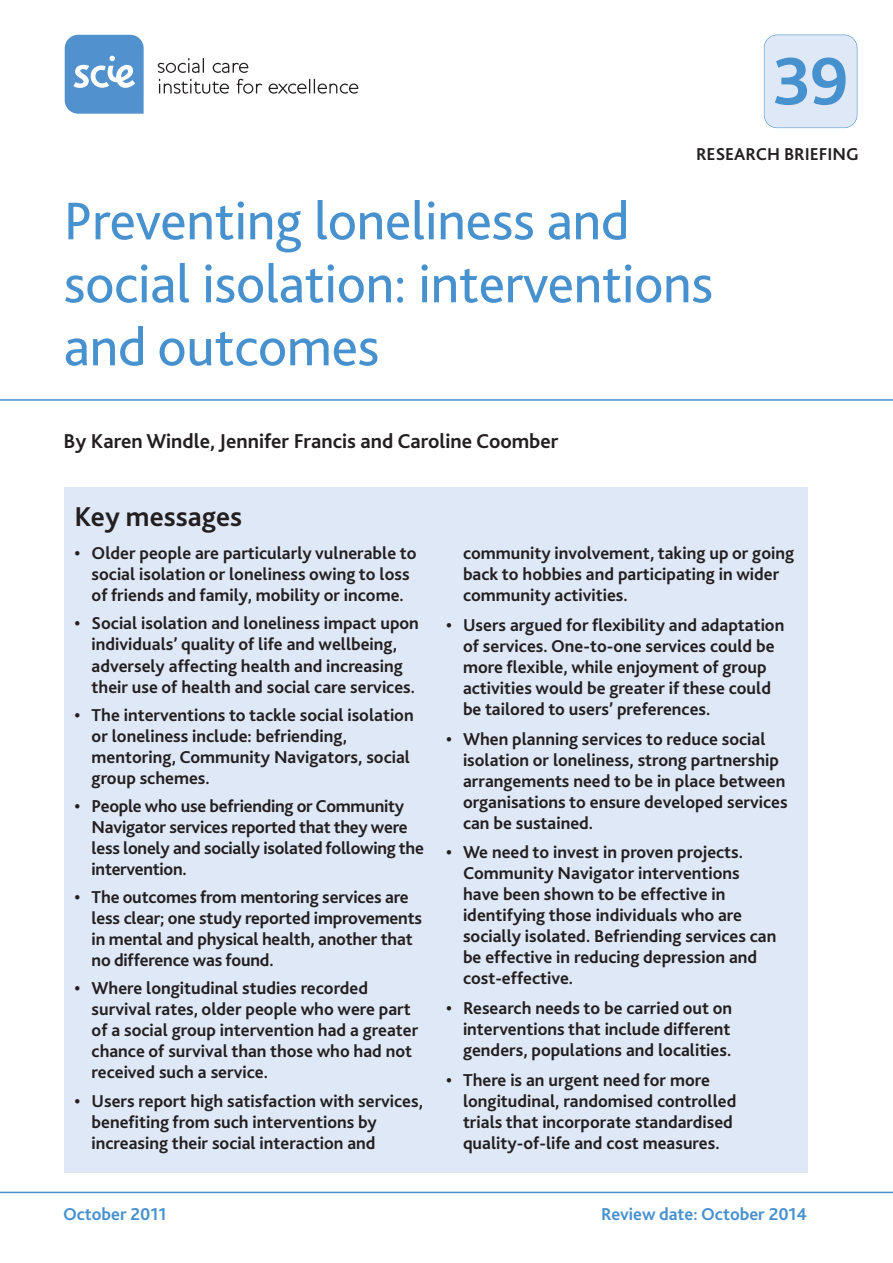
<style>
.page{position:relative;width:893px;height:1263px;background:#fff}
.page>*{position:absolute;margin:0;border:0;box-sizing:border-box;transform-origin:0 0}
.t1{font:700 70.5px "Bliss 2";color:#4791ce}
.t2{font:55.5px/63px "Bliss 2";letter-spacing:-.005em;color:#4791ce}
.t3{font:700 28.5px "Bliss 2";color:#231f20}
.t4{font:700 21px "Bliss 2";color:#231f20}
.t5{font:700 18px/21px "Bliss 2";color:#231f20}
.t6{font:700 18px "Bliss 2";color:#4791ce}
</style>
<div class="page">
<div style="left:64px;top:487px;width:743px;height:685px;background:#dfe8f6"></div>
<hr style="left:0;top:1192px;width:892px;height:1px;background:#4791ce">
<div style="left:764px;top:35px;width:93px;height:93px;background:#dfe8f6;border-radius:13px"></div>
<div style="left:764px;top:35px;width:93px;height:93px;border:1px solid #4791ce;border-radius:13px"></div>
<svg style="left:65px;top:35px;width:79px;height:79px"></svg>
<svg style="left:158px;top:58px;width:46px;height:15px"></svg>
<svg style="left:213px;top:63px;width:35px;height:10px"></svg>
<svg style="left:159px;top:79px;width:70px;height:15px"></svg>
<svg style="left:237px;top:79px;width:25px;height:15px"></svg>
<svg style="left:269px;top:79px;width:89px;height:15px"></svg>
<hr style="left:0;top:399px;width:892px;height:2px;background:#4791ce">
<h1 class="t1" style="left:772px;top:55px;width:78px">39</h1>
<p class="t5" style="left:696px;top:145px;width:164px">RESEARCH BRIEFING</p>
<h2 class="t2" style="left:64px;top:195px;width:651px">Preventing loneliness and social isolation: interventions and outcomes</h2>
<p class="t4" style="left:64px;top:433px;width:496px">By Karen Windle, Jennifer Francis and Caroline Coomber</p>
<h3 class="t3" style="left:75px;top:506px;width:169px">Key messages</h3>
<p class="t5" style="left:75px;top:545px;width:343px;text-align:center">• Older people are particularly vulnerable to social isolation or loneliness owing to loss<br>of friends and family, mobility or income.</p>
<p class="t5" style="left:92px;top:615px;width:329px;text-indent:-17px">• Social isolation and loneliness impact upon individuals’ quality of life and wellbeing, adversely affecting health and increasing their use of health and social care services.</p>
<p class="t5" style="left:92px;top:706px;width:324px;text-indent:-17px">• The interventions to tackle social isolation or loneliness include: befriending, mentoring, Community Navigators, social group schemes.</p>
<p class="t5" style="left:92px;top:797px;width:334px;text-indent:-17px">• People who use befriending or Community Navigator services reported that they were less lonely and socially isolated following the intervention.</p>
<p class="t5" style="left:92px;top:888px;width:332px;text-indent:-17px">• The outcomes from mentoring services are less clear; one study reported improvements in mental and physical health, another that no difference was found.</p>
<p class="t5" style="left:92px;top:980px;width:328px;text-indent:-17px">• Where longitudinal studies recorded survival rates, older people who were part of a social group intervention had a greater chance of survival than those who had not received such a service.</p>
<p class="t5" style="left:92px;top:1092px;width:333px;text-indent:-17px">• Users report high satisfaction with services, benefiting from such interventions by increasing their social interaction and</p>
<p class="t5" style="left:463px;top:545px;width:333px">community involvement, taking up or going back to hobbies and participating in wider community activities.</p>
<p class="t5" style="left:463px;top:616px;width:323px;text-indent:-17px">• Users argued for flexibility and adaptation of services. One-to-one services could be more flexible, while enjoyment of group activities would be greater if these could be tailored to users’ preferences.</p>
<p class="t5" style="left:463px;top:730px;width:326px;text-indent:-17px">• When planning services to reduce social isolation or loneliness, strong partnership arrangements need to be in place between organisations to ensure developed services can be sustained.</p>
<p class="t5" style="left:463px;top:844px;width:315px;text-indent:-17px">• We need to invest in proven projects.<br>Community Navigator interventions have been shown to be effective in identifying those individuals who are socially isolated. Befriending services can be effective in reducing depression and cost-effective.</p>
<p class="t5" style="left:463px;top:999px;width:271px;text-align:justify;text-indent:-17px">• Research needs to be carried out on interventions that include different genders, populations and localities.</p>
<p class="t5" style="left:463px;top:1071px;width:275px;text-indent:-17px">• There is an urgent need for more longitudinal, randomised controlled trials that incorporate standardised quality-of-life and cost measures.</p>
<p class="t6" style="left:63px;top:1207px;width:105px">October 2011</p>
<p class="t6" style="left:601px;top:1207px;width:208px">Review date: October 2014</p>
</div>
